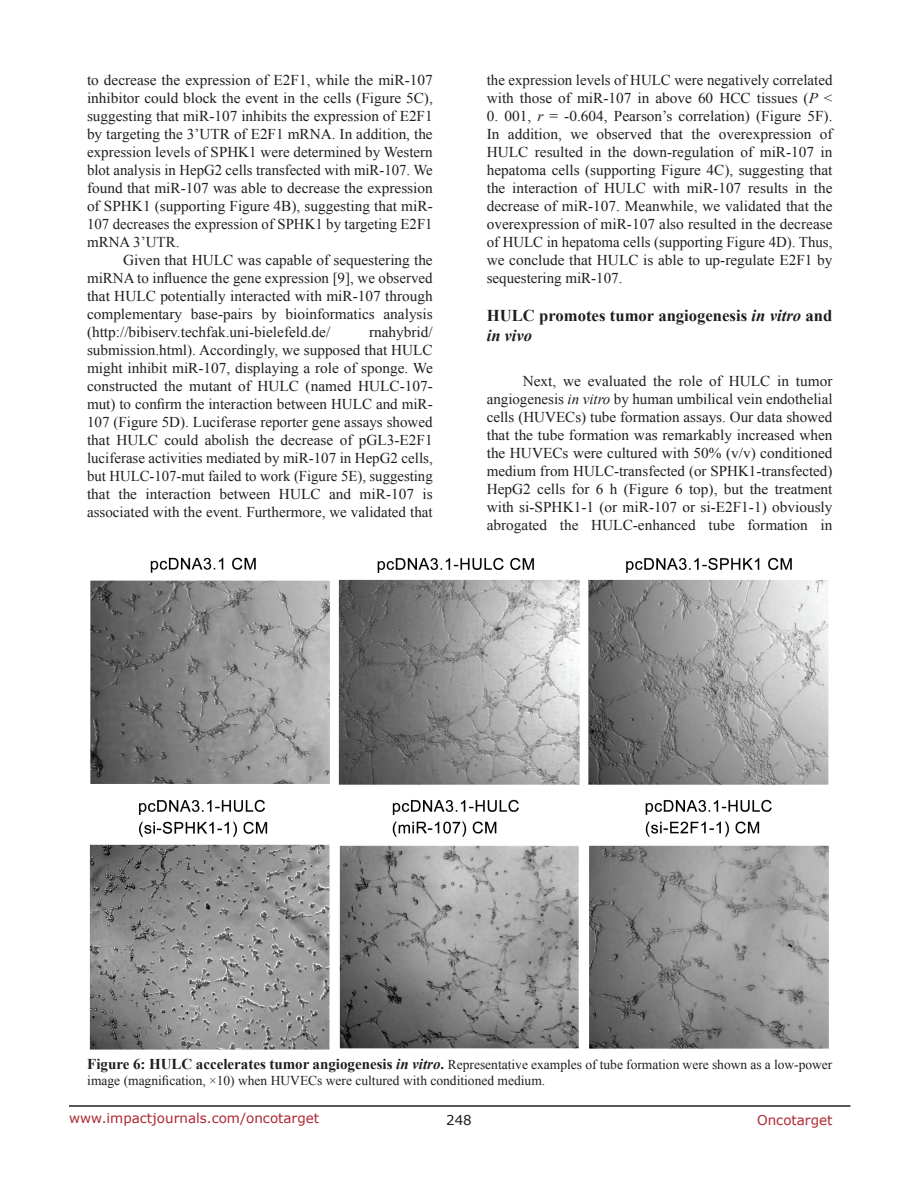
<style>
.page{position:relative;width:918px;height:1188px;background:#fff}
.page>*{position:absolute;margin:0;border:0;box-sizing:border-box;transform-origin:0 0}
.t1{font:700 16.5px/19.8px "Times New Roman";color:#201d20}
.t2{font:15px/18px "Times New Roman";color:#201d20;text-align:justify}
.t3{font:13.5px/16.2px "Times New Roman";color:#201d20}
.t4{font:13.5px "Verdana";color:#ac2830}
.t5{font:13.5px "Verdana";color:#201d20}
.s1{font-style:italic}
.s2{font-weight:700;font-size:15px}
.s3{font-weight:700;font-style:italic;font-size:15px}
</style>
<div class="page">
<hr style="left:69px;top:1105px;width:781px;height:2px;background:#231f20">
<img style="left:89px;top:557px;width:740px;height:493px">
<p class="t2" style="left:87px;top:71px;width:347px">to decrease the expression of E2F1, while the miR-107 inhibitor could block the event in the cells (Figure 5C), suggesting that miR-107 inhibits the expression of E2F1 by targeting the 3’UTR of E2F1 mRNA. In addition, the expression levels of SPHK1 were determined by Western blot analysis in HepG2 cells transfected with miR-107. We found that miR-107 was able to decrease the expression of SPHK1 (supporting Figure 4B), suggesting that miR-107 decreases the expression of SPHK1 by targeting E2F1 mRNA 3’UTR.</p>
<p class="t2" style="left:87px;top:251px;width:347px;text-indent:36px">Given that HULC was capable of sequestering the miRNA to influence the gene expression [9], we observed that HULC potentially interacted with miR-107 through complementary base-pairs by bioinformatics analysis (http://bibiserv.techfak.uni-bielefeld.de/</p>
<p class="t2" style="left:87px;top:323px;width:347px;text-indent:282px">rnahybrid/ submission.html). Accordingly, we supposed that HULC might inhibit miR-107, displaying a role of sponge. We constructed the mutant of HULC (named HULC-107- mut) to confirm the interaction between HULC and miR-107 (Figure 5D). Luciferase reporter gene assays showed that HULC could abolish the decrease of pGL3-E2F1 luciferase activities mediated by miR-107 in HepG2 cells, but HULC-107-mut failed to work (Figure 5E), suggesting that the interaction between HULC and miR-107 is associated with the event. Furthermore, we validated that</p>
<p class="t2" style="left:487px;top:71px;width:347px">the expression levels of HULC were negatively correlated with those of miR-107 in above 60 HCC tissues (<span class="s1">P</span> &lt;</p>
<p class="t2" style="left:487px;top:107px;width:347px">0. 001, <span class="s1">r</span> = -0.604, Pearson’s correlation) (Figure 5F).<br>In addition, we observed that the overexpression of HULC resulted in the down-regulation of miR-107 in hepatoma cells (supporting Figure 4C), suggesting that the interaction of HULC with miR-107 results in the decrease of miR-107. Meanwhile, we validated that the overexpression of miR-107 also resulted in the decrease of HULC in hepatoma cells (supporting Figure 4D). Thus, we conclude that HULC is able to up-regulate E2F1 by sequestering miR-107.</p>
<p class="t1" style="left:487px;top:305px;width:347px">HULC promotes tumor angiogenesis <span class="s1">in vitro</span> and <span class="s1">in vivo</span></p>
<p class="t2" style="left:487px;top:372px;width:347px;text-indent:36px">Next, we evaluated the role of HULC in tumor angiogenesis <span class="s1">in vitro</span> by human umbilical vein endothelial cells (HUVECs) tube formation assays. Our data showed that the tube formation was remarkably increased when the HUVECs were cultured with 50% (v/v) conditioned medium from HULC-transfected (or SPHK1-transfected)<br>HepG2 cells for 6 h (Figure 6 top), but the treatment with si-SPHK1-1 (or miR-107 or si-E2F1-1) obviously abrogated the HULC-enhanced tube formation in</p>
<p class="t3" style="left:87px;top:1056px;width:747px"><span class="s2">Figure 6: HULC accelerates tumor angiogenesis</span> <span class="s3">in vitro</span><span class="s2">.</span> Representative examples of tube formation were shown as a low-power image (magnification, ×10) when HUVECs were cultured with conditioned medium.</p>
<p class="t4" style="left:69px;top:1109px;width:252px">www.impactjournals.com/oncotarget</p>
<p class="t5" style="left:446px;top:1111px;width:27px">248</p>
<p class="t4" style="left:757px;top:1111px;width:77px">Oncotarget</p>
</div>
